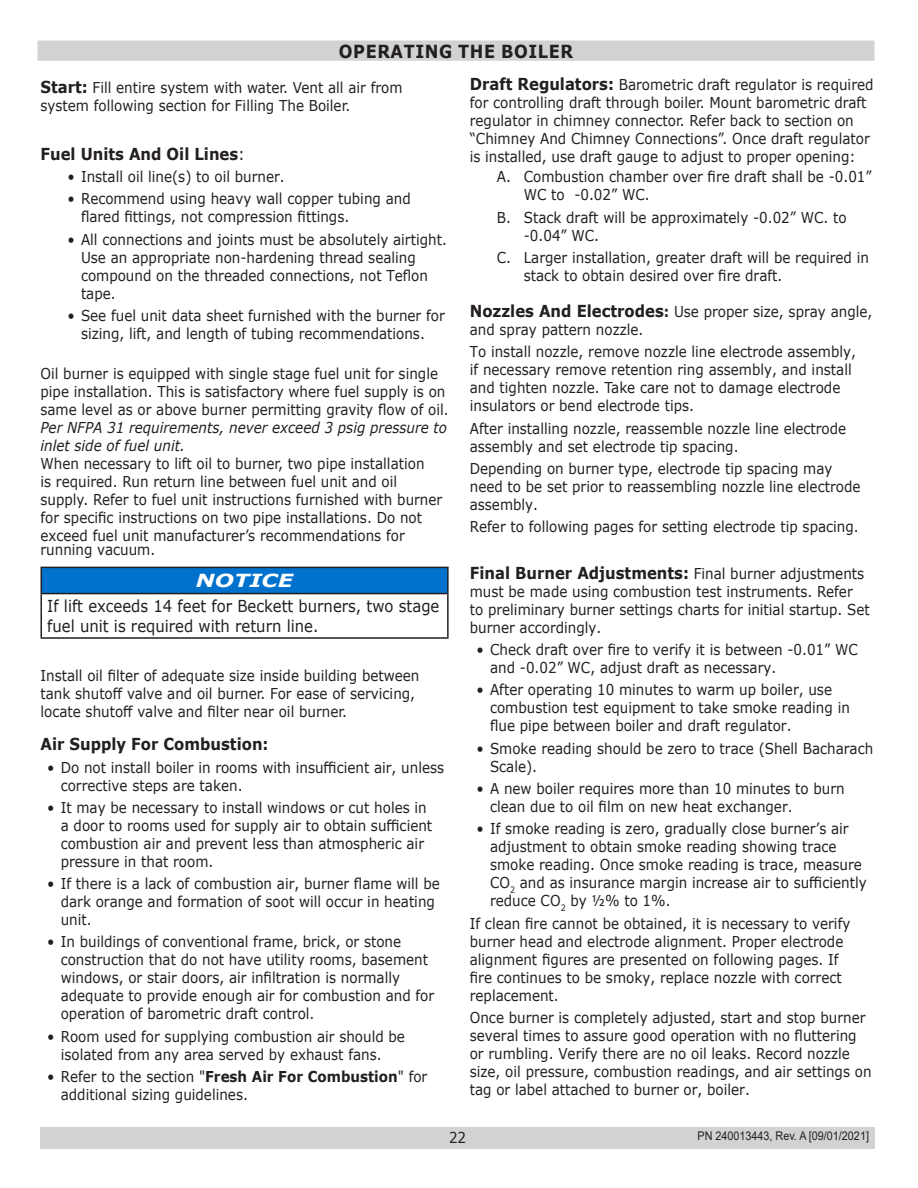
<style>
.page{position:relative;width:918px;height:1188px;background:#fff}
.page>*{position:absolute;margin:0;border:0;box-sizing:border-box;transform-origin:0 0}
.New_Section_for_TOC{font:700 18px "Verdana";letter-spacing:.035em;color:#231f20;scale:.9 1}
.t1{font:italic 700 18px "Verdana";color:#fff;scale:1.25 1}
.t2{font:700 16.5px "Verdana";color:#231f20;scale:.9 1}
.t3{font:16.5px/19.8px "Verdana";color:#231f20;scale:.9 1}
.t4{font:15px/18px "Verdana";color:#231f20;scale:.9 1}
.t5{font:12px "Arial";color:#231f20;scale:.9 1}
.s1{font-weight:700;font-size:16.5px}
.s2{font-weight:400}
.s3{font-style:italic}
.s4{font-weight:700}
.s5{font-weight:400;font-size:15px}
</style>
<div class="page">
<div style="left:40px;top:1127px;width:835px;height:22px;background:#d1d2d4"></div>
<div style="left:38px;top:41px;width:836px;height:19px;background:#d1d2d4"></div>
<div style="left:38px;top:40px;width:836px;height:21px;border:2px solid #d1d2d4"></div>
<div style="left:41px;top:567px;width:407px;height:27px;background:#0072ce"></div>
<hr style="left:40px;top:567px;width:409px;height:1px;background:#231f20">
<hr style="left:40px;top:568px;width:2px;height:25px;background:#231f20">
<hr style="left:447px;top:568px;width:2px;height:25px;background:#231f20">
<hr style="left:40px;top:593px;width:409px;height:1px;background:#231f20">
<hr style="left:40px;top:594px;width:2px;height:43px;background:#231f20">
<hr style="left:447px;top:594px;width:2px;height:43px;background:#231f20">
<hr style="left:40px;top:637px;width:409px;height:2px;background:#231f20">
<p class="New_Section_for_TOC" style="left:339px;top:38px;width:262px">OPERATING THE BOILER</p>
<p class="t4" style="left:470px;top:76px;width:450px"><span class="s1">Draft Regulators:</span> Barometric draft regulator is required for controlling draft through boiler. Mount barometric draft regulator in chimney connector. Refer back to section on “Chimney And Chimney Connections”. Once draft regulator is installed, use draft gauge to adjust to proper opening:</p>
<p class="t4" style="left:524px;top:168px;width:388px;text-indent:-27px">A. Combustion chamber over fire draft shall be -0.01”<br>WC to -0.02” WC.</p>
<p class="t4" style="left:524px;top:208px;width:360px;text-indent:-27px">B. Stack draft will be approximately -0.02” WC. to -0.04” WC.</p>
<p class="t4" style="left:524px;top:248px;width:385px;text-indent:-27px">C. Larger installation, greater draft will be required in stack to obtain desired over fire draft.</p>
<p class="t4" style="left:40px;top:79px;width:404px"><span class="s1">Start:</span> Fill entire system with water. Vent all air from system following section for Filling The Boiler.</p>
<p class="t2" style="left:40px;top:142px;width:229px">Fuel Units And Oil Lines<span class="s2">:</span></p>
<p class="t4" style="left:68px;top:167px;width:243px">• Install oil line(s) to oil burner.</p>
<p class="t4" style="left:81px;top:190px;width:368px;text-indent:-14px">• Recommend using heavy wall copper tubing and flared fittings, not compression fittings.</p>
<p class="t4" style="left:81px;top:230px;width:408px;text-indent:-14px">• All connections and joints must be absolutely airtight.<br>Use an appropriate non-hardening thread sealing compound on the threaded connections, not Teflon tape.</p>
<p class="t4" style="left:68px;top:306px;width:421px;text-align:center">• See fuel unit data sheet furnished with the burner for sizing, lift, and length of tubing recommendations.</p>
<p class="t4" style="left:40px;top:365px;width:455px">Oil burner is equipped with single stage fuel unit for single pipe installation. This is satisfactory where fuel supply is on same level as or above burner permitting gravity flow of oil.<br><span class="s3">Per NFPA 31 requirements, never exceed 3 psig pressure to inlet side of fuel unit.</span></p>
<p class="t4" style="left:40px;top:455px;width:448px">When necessary to lift oil to burner, two pipe installation<br>is required. Run return line between fuel unit and oil supply. Refer to fuel unit instructions furnished with burner for specific instructions on two pipe installations. Do not exceed fuel unit manufacturer’s recommendations for</p>
<p class="t4" style="left:40px;top:540px;width:129px">running vacuum.</p>
<p class="t1" style="left:196px;top:568px;width:79px">NOTICE</p>
<p class="t3" style="left:47px;top:596px;width:437px">If lift exceeds 14 feet for Beckett burners, two stage fuel unit is required with return line.</p>
<p class="t4" style="left:40px;top:666px;width:423px">Install oil filter of adequate size inside building between tank shutoff valve and oil burner. For ease of servicing, locate shutoff valve and filter near oil burner.</p>
<p class="t2" style="left:40px;top:732px;width:255px">Air Supply For Combustion:</p>
<p class="t4" style="left:61px;top:758px;width:428px;text-indent:-14px">• Do not install boiler in rooms with insufficient air, unless corrective steps are taken.</p>
<p class="t4" style="left:61px;top:798px;width:414px;text-indent:-14px">• It may be necessary to install windows or cut holes in a door to rooms used for supply air to obtain sufficient combustion air and prevent less than atmospheric air pressure in that room.</p>
<p class="t4" style="left:61px;top:875px;width:423px;text-indent:-14px">• If there is a lack of combustion air, burner flame will be dark orange and formation of soot will occur in heating unit.</p>
<p class="t4" style="left:61px;top:933px;width:417px;text-indent:-14px">• In buildings of conventional frame, brick, or stone construction that do not have utility rooms, basement windows, or stair doors, air infiltration is normally adequate to provide enough air for combustion and for operation of barometric draft control.</p>
<p class="t4" style="left:61px;top:1027px;width:384px;text-indent:-14px">• Room used for supplying combustion air should be isolated from any area served by exhaust fans.</p>
<p class="t4" style="left:61px;top:1067px;width:409px;text-indent:-14px">• Refer to the section "<span class="s4">Fresh Air For Combustion</span>" for additional sizing guidelines.</p>
<p class="t4" style="left:470px;top:302px;width:449px"><span class="s1">Nozzles And Electrodes</span><span class="s4">:</span> Use proper size, spray angle, and spray pattern nozzle.</p>
<p class="t4" style="left:470px;top:343px;width:431px">To install nozzle, remove nozzle line electrode assembly, if necessary remove retention ring assembly, and install and tighten nozzle. Take care not to damage electrode insulators or bend electrode tips.</p>
<p class="t4" style="left:470px;top:419px;width:420px">After installing nozzle, reassemble nozzle line electrode assembly and set electrode tip spacing.</p>
<p class="t4" style="left:470px;top:459px;width:436px">Depending on burner type, electrode tip spacing may need to be set prior to reassembling nozzle line electrode assembly.</p>
<p class="t4" style="left:470px;top:518px;width:434px">Refer to following pages for setting electrode tip spacing.</p>
<p class="t2" style="left:470px;top:561px;width:440px">Final Burner Adjustments: <span class="s5">Final burner adjustments</span></p>
<p class="t4" style="left:470px;top:582px;width:446px">must be made using combustion test instruments. Refer to preliminary burner settings charts for initial startup. Set burner accordingly.</p>
<p class="t4" style="left:490px;top:640px;width:410px;text-indent:-14px">• Check draft over fire to verify it is between -0.01” WC and -0.02” WC, adjust draft as necessary.</p>
<p class="t4" style="left:490px;top:681px;width:401px;text-indent:-14px">• After operating 10 minutes to warm up boiler, use combustion test equipment to take smoke reading in flue pipe between boiler and draft regulator.</p>
<p class="t4" style="left:490px;top:739px;width:427px;text-indent:-14px">• Smoke reading should be zero to trace (Shell Bacharach<br>Scale).</p>
<p class="t4" style="left:490px;top:779px;width:396px;text-indent:-14px">• A new boiler requires more than 10 minutes to burn clean due to oil film on new heat exchanger.</p>
<p class="t4" style="left:490px;top:820px;width:420px;text-indent:-14px">• If smoke reading is zero, gradually close burner’s air adjustment to obtain smoke reading showing trace smoke reading. Once smoke reading is trace, measure CO<sub>2</sub> and as insurance margin increase air to sufficiently reduce CO<sub>2</sub> by ½% to 1%.</p>
<p class="t4" style="left:470px;top:914px;width:424px">If clean fire cannot be obtained, it is necessary to verify burner head and electrode alignment. Proper electrode alignment figures are presented on following pages. If fire continues to be smoky, replace nozzle with correct replacement.</p>
<p class="t4" style="left:470px;top:1008px;width:448px">Once burner is completely adjusted, start and stop burner several times to assure good operation with no fluttering or rumbling. Verify there are no oil leaks. Record nozzle size, oil pressure, combustion readings, and air settings on tag or label attached to burner or, boiler.</p>
<p class="t5" style="left:697px;top:1127px;width:192px">PN 240013443, Rev. A [09/01/2021]</p>
<p class="t4" style="left:449px;top:1129px;width:21px">22</p>
</div>
